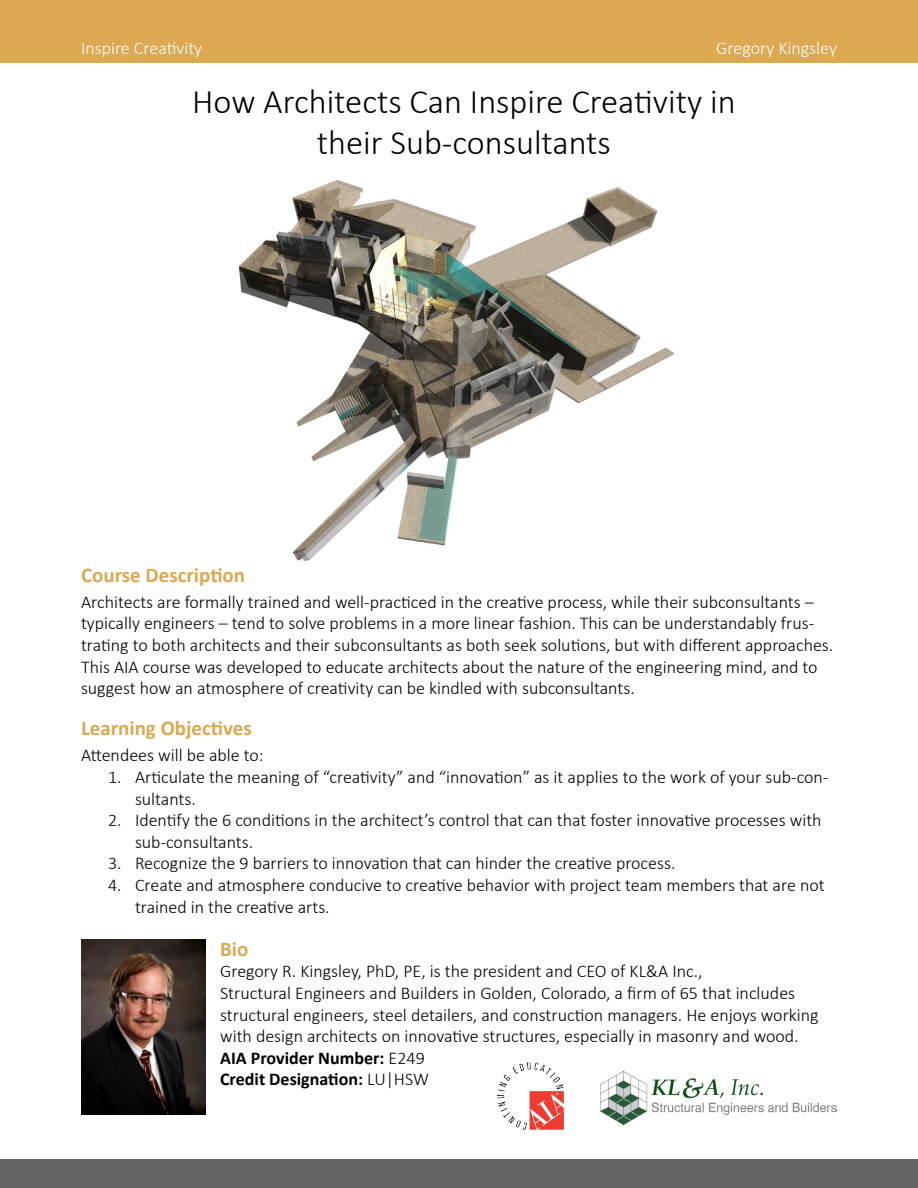
<style>
.page{position:relative;width:918px;height:1188px;background:#fff}
.page>*{position:absolute;margin:0;border:0;box-sizing:border-box;transform-origin:0 0}
.t1{font:300 34.5px/41.4px "Calibri";color:#000;text-align:center}
.t2{font:700 21px "Calibri";color:#dca852}
.t3{font:300 18px/21.6px "Calibri";color:#000}
.t4{font:300 18px "Calibri";color:#fff}
.s1{font-weight:700}
</style>
<div class="page">
<img style="left:238px;top:180px;width:436px;height:382px">
<img style="left:81px;top:940px;width:124px;height:174px">
<div style="left:0;top:0;width:918px;height:63px;background:#dca852"></div>
<div style="left:0;top:1160px;width:918px;height:28px;background:#636466"></div>
<img style="left:497px;top:1063px;width:67px;height:67px">
<img style="left:600px;top:1072px;width:237px;height:52px">
<p class="t4" style="left:81px;top:37px;width:123px">Inspire Creativity</p>
<p class="t4" style="left:716px;top:37px;width:122px">Gregory Kingsley</p>
<h1 class="t1" style="left:192px;top:81px;width:545px">How Architects Can Inspire Creativity in their Sub-consultants</h1>
<p class="t2" style="left:81px;top:561px;width:166px">Course Description</p>
<p class="t3" style="left:81px;top:591px;width:754px">Architects are formally trained and well-practiced in the creative process, while their subconsultants – typically engineers – tend to solve problems in a more linear fashion. This can be understandably frus&shy;trating to both architects and their subconsultants as both seek solutions, but with different approaches.<br>This AIA course was developed to educate architects about the nature of the engineering mind, and to suggest how an atmosphere of creativity can be kindled with subconsultants.</p>
<p class="t2" style="left:81px;top:715px;width:172px">Learning Objectives</p>
<p class="t3" style="left:81px;top:744px;width:184px">Attendees will be able to:</p>
<p class="t3" style="left:135px;top:766px;width:695px;text-indent:-27px">1. Articulate the meaning of “creativity” and “innovation” as it applies to the work of your sub-con&shy;sultants.</p>
<p class="t3" style="left:135px;top:809px;width:688px;text-indent:-27px">2. Identify the 6 conditions in the architect’s control that can that foster innovative processes with sub-consultants.</p>
<p class="t3" style="left:108px;top:852px;width:569px">3. Recognize the 9 barriers to innovation that can hinder the creative process.</p>
<p class="t3" style="left:135px;top:874px;width:691px;text-indent:-27px">4. Create and atmosphere conducive to creative behavior with project team members that are not trained in the creative arts.</p>
<p class="t2" style="left:220px;top:935px;width:30px">Bio</p>
<p class="t3" style="left:220px;top:960px;width:600px">Gregory R. Kingsley, PhD, PE, is the president and CEO of KL&amp;A Inc.,<br>Structural Engineers and Builders in Golden, Colorado, a firm of 65 that includes structural engineers, steel detailers, and construction managers. He enjoys working with design architects on innovative structures, especially in masonry and wood.<br><span class="s1">AIA Provider Number:</span> E249<br><span class="s1">Credit Designation:</span> LU|HSW</p>
</div>
